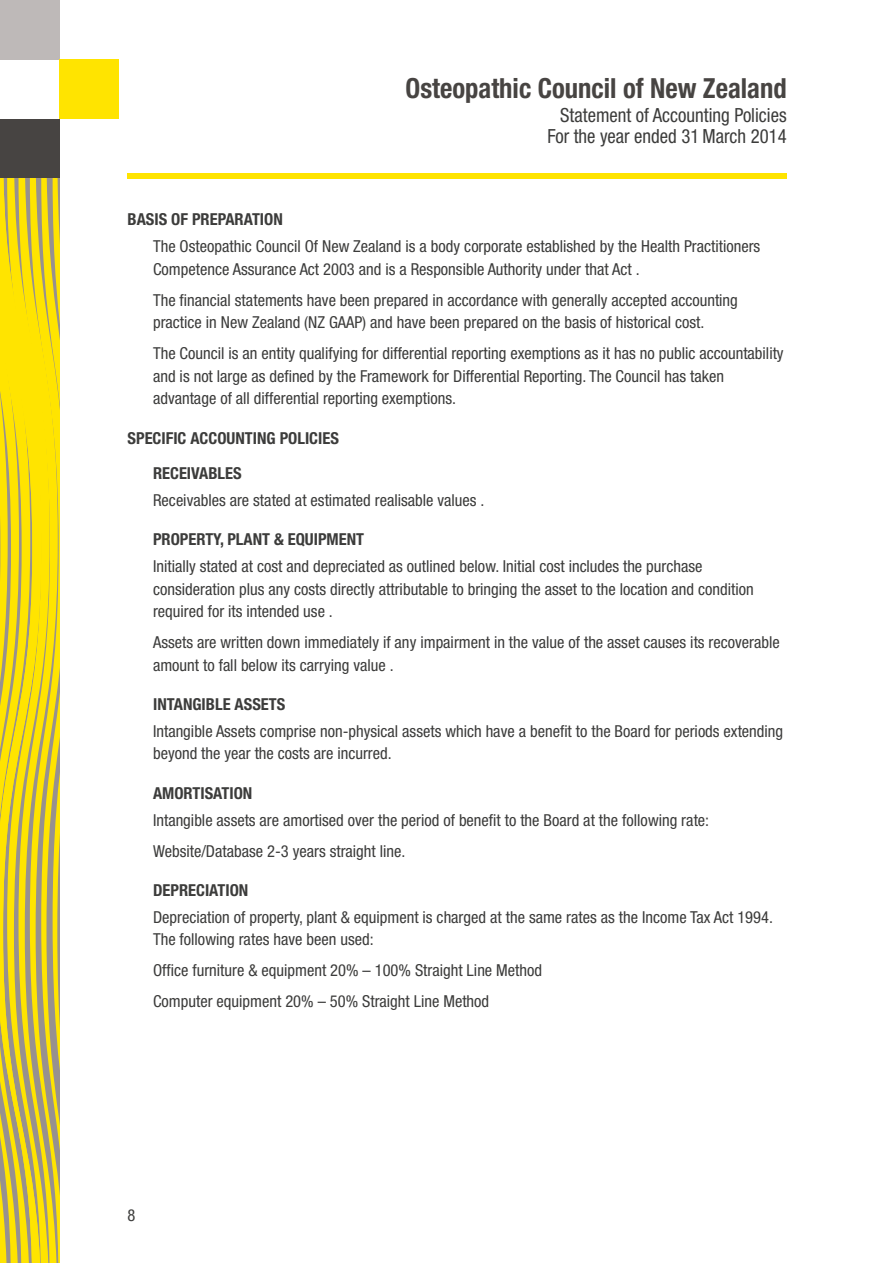
<style>
.page{position:relative;width:893px;height:1263px;background:#fff}
.page>*{position:absolute;margin:0;border:0;box-sizing:border-box;transform-origin:0 0}
.t1{font:700 condensed 27.75px "Helvetica Neue";color:#474442;scale:.96 1}
.t2{font:condensed 19.5px/21px "Helvetica Neue";color:#3c3c3b;text-align:right;scale:.96 1}
.t3{font:condensed 16.5px/22.5px "Helvetica Neue";color:#3c3c3b}
.t4{font:700 condensed 16.5px/35.2px "Helvetica Neue";color:#3c3c3b}
</style>
<div class="page">
<div style="left:0;top:119px;width:60px;height:60px;background:#474442"></div>
<div style="left:0;top:0;width:60px;height:60px;background:#beb9b8"></div>
<div style="left:60px;top:60px;width:59px;height:59px;background:#ffe400"></div>
<div style="left:128px;top:173px;width:659px;height:6px;background:#ffe400"></div>
<svg style="left:42px;top:179px;width:18px;height:1084px;background:#dec92c"></svg>
<svg style="left:0;top:179px;width:42px;height:1084px;background:#e1cc28"></svg>
<h1 class="t1" style="left:406px;top:71px;width:398px">Osteopathic Council of New Zealand</h1>
<p class="t2" style="left:547px;top:105px;width:251px">Statement of Accounting Policies<br>For the year ended 31 March 2014</p>
<p class="t4" style="left:128px;top:202px;width:157px">BASIS OF PREPARATION</p>
<p class="t3" style="left:153px;top:235px;width:609px">The Osteopathic Council Of New Zealand is a body corporate established by the Health Practitioners<br>Competence Assurance Act 2003 and is a Responsible Authority under that Act .</p>
<p class="t3" style="left:153px;top:288px;width:586px">The financial statements have been prepared in accordance with generally accepted accounting practice in New Zealand (NZ GAAP) and have been prepared on the basis of historical cost.</p>
<p class="t3" style="left:153px;top:342px;width:632px">The Council is an entity qualifying for differential reporting exemptions as it has no public accountability and is not large as defined by the Framework for Differential Reporting. The Council has taken advantage of all differential reporting exemptions.</p>
<p class="t4" style="left:153px;top:420px;width:187px;text-indent:-26px">SPECIFIC ACCOUNTING POLICIES<br>RECEIVABLES</p>
<p class="t3" style="left:153px;top:488px;width:333px">Receivables are stated at estimated realisable values .</p>
<p class="t4" style="left:153px;top:521px;width:213px">PROPERTY, PLANT &amp; EQUIPMENT</p>
<p class="t3" style="left:153px;top:555px;width:602px">Initially stated at cost and depreciated as outlined below. Initial cost includes the purchase consideration plus any costs directly attributable to bringing the asset to the location and condition required for its intended use .</p>
<p class="t3" style="left:153px;top:631px;width:628px">Assets are written down immediately if any impairment in the value of the asset causes its recoverable amount to fall below its carrying value .</p>
<p class="t4" style="left:153px;top:686px;width:134px">INTANGIBLE ASSETS</p>
<p class="t3" style="left:153px;top:720px;width:632px">Intangible Assets comprise non-physical assets which have a benefit to the Board for periods extending beyond the year the costs are incurred.</p>
<p class="t4" style="left:153px;top:775px;width:101px">AMORTISATION</p>
<p class="t3" style="left:153px;top:804px;width:558px;line-height:31px">Intangible assets are amortised over the period of benefit to the Board at the following rate:<br>Website/Database 2-3 years straight line.</p>
<p class="t4" style="left:153px;top:872px;width:97px">DEPRECIATION</p>
<p class="t3" style="left:153px;top:906px;width:621px">Depreciation of property, plant &amp; equipment is charged at the same rates as the Income Tax Act 1994.<br>The following rates have been used:</p>
<p class="t3" style="left:153px;top:955px;width:390px;line-height:31px">Office furniture &amp; equipment 20% – 100% Straight Line Method<br>Computer equipment 20% – 50% Straight Line Method</p>
<p class="t3" style="left:128px;top:1204px;width:9px">8</p>
</div>
